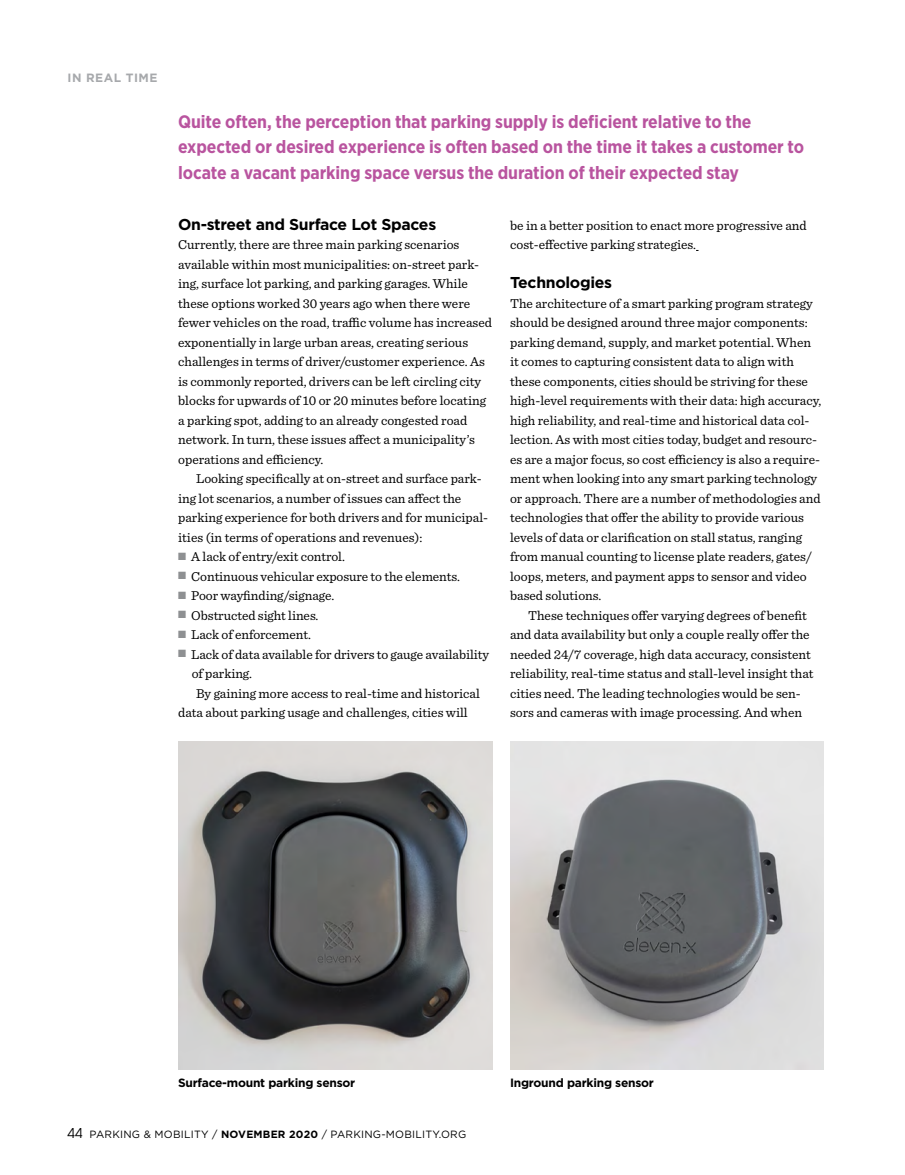
<style>
.page{position:relative;width:905px;height:1175px;background:#fff}
.page>*{position:absolute;margin:0;border:0;box-sizing:border-box;transform-origin:0 0}
.Pull_Quote{font:700 18px/25.5px "Gotham Narrow";letter-spacing:-.005em;color:#b9549f}
.Subhead{font:700 15.75px "Gotham";letter-spacing:-.02em;color:#000}
.Text_Sentinel_NI{font:13.5px/19.5px "Sentinel";color:#000}
.Text_Sentinel{font:13.5px/19.5px "Sentinel";color:#000}
.t1{font:700 12px "Gotham";letter-spacing:-.02em;color:#000}
.Second_Spread_Slug{font:700 12px "Gotham";letter-spacing:.04em;color:#a7a9ac}
.t2{font:10.5px "Gotham";letter-spacing:.02em;color:#000}
.s1{color:#8e9092}
.s2{font-family:"ITC Avant Garde Std";font-size:13.5px}
.s3{font-weight:700}
</style>
<div class="page">
<img style="left:510px;top:741px;width:314px;height:329px">
<img style="left:178px;top:741px;width:314px;height:329px">
<p class="Second_Spread_Slug" style="left:68px;top:69px;width:91px">IN REAL TIME</p>
<p class="Pull_Quote" style="left:178px;top:108px;width:627px">Quite often, the perception that parking supply is deficient relative to the expected or desired experience is often based on the time it takes a customer to locate a vacant parking space versus the duration of their expected stay</p>
<p class="Subhead" style="left:178px;top:213px;width:259px">On-street and Surface Lot Spaces</p>
<p class="Text_Sentinel_NI" style="left:178px;top:234px;width:315px">Currently, there are three main parking scenarios available within most municipalities: on-street park&shy;ing, surface lot parking, and parking garages. While these options worked 30 years ago when there were fewer vehicles on the road, traffic volume has increased exponentially in large urban areas, creating serious challenges in terms of driver/customer experience. As is commonly reported, drivers can be left circling city blocks for upwards of 10 or 20 minutes before locating a parking spot, adding to an already congested road network. In turn, these issues affect a municipality’s operations and efficiency.</p>
<p class="Text_Sentinel" style="left:178px;top:468px;width:311px;text-indent:18px">Looking specifically at on-street and surface park&shy;ing lot scenarios, a number of issues can affect the parking experience for both drivers and for municipal&shy;ities (in terms of operations and revenues):</p>
<p class="Text_Sentinel_NI" style="left:178px;top:546px;width:168px"><span class="s1">■</span> A lack of entry/exit control.</p>
<p class="Text_Sentinel_NI" style="left:178px;top:565px;width:283px"><span class="s1">■</span> Continuous vehicular exposure to the elements.</p>
<p class="Text_Sentinel_NI" style="left:178px;top:585px;width:158px"><span class="s1">■</span> Poor wayfinding/signage.</p>
<p class="Text_Sentinel_NI" style="left:178px;top:604px;width:142px"><span class="s1">■</span> Obstructed sight lines.</p>
<p class="Text_Sentinel_NI" style="left:178px;top:624px;width:134px"><span class="s1">■</span> Lack of enforcement.</p>
<p class="Text_Sentinel_NI" style="left:192px;top:643px;width:299px;text-indent:-13px"><span class="s1">■</span> Lack of data available for drivers to gauge availability of parking.</p>
<p class="Text_Sentinel" style="left:178px;top:682px;width:303px;text-indent:18px">By gaining more access to real-time and historical data about parking usage and challenges, cities will</p>
<p class="Text_Sentinel" style="left:510px;top:214px;width:298px">be in a better position to enact more progressive and cost-effective parking strategies.</p>
<p class="Subhead" style="left:510px;top:272px;width:103px">Technologies</p>
<p class="Text_Sentinel_NI" style="left:510px;top:292px;width:313px">The architecture of a smart parking program strategy should be designed around three major components: parking demand, supply, and market potential. When it comes to capturing consistent data to align with these components, cities should be striving for these high-level requirements with their data: high accuracy, high reliability, and real-time and historical data col&shy;lection. As with most cities today, budget and resourc&shy;es are a major focus, so cost efficiency is also a require&shy;ment when looking into any smart parking technology or approach. There are a number of methodologies and technologies that offer the ability to provide various levels of data or clarification on stall status, ranging from manual counting to license plate readers, gates/ loops, meters, and payment apps to sensor and video based solutions.</p>
<p class="Text_Sentinel" style="left:510px;top:604px;width:305px;text-indent:18px">These techniques offer varying degrees of benefit and data availability but only a couple really offer the needed 24/7 coverage, high data accuracy, consistent reliability, real-time status and stall-level insight that cities need. The leading technologies would be sen&shy;sors and cameras with image processing. And when</p>
<p class="t1" style="left:178px;top:1074px;width:179px">Surface-mount parking sensor</p>
<p class="t1" style="left:510px;top:1074px;width:145px">Inground parking sensor</p>
<p class="t2" style="left:68px;top:1127px;width:400px"><span class="s2">44</span> PARKING &amp; MOBILITY / <span class="s3">NOVEMBER 2020</span> / PARKING-MOBILITY.ORG</p>
</div>
